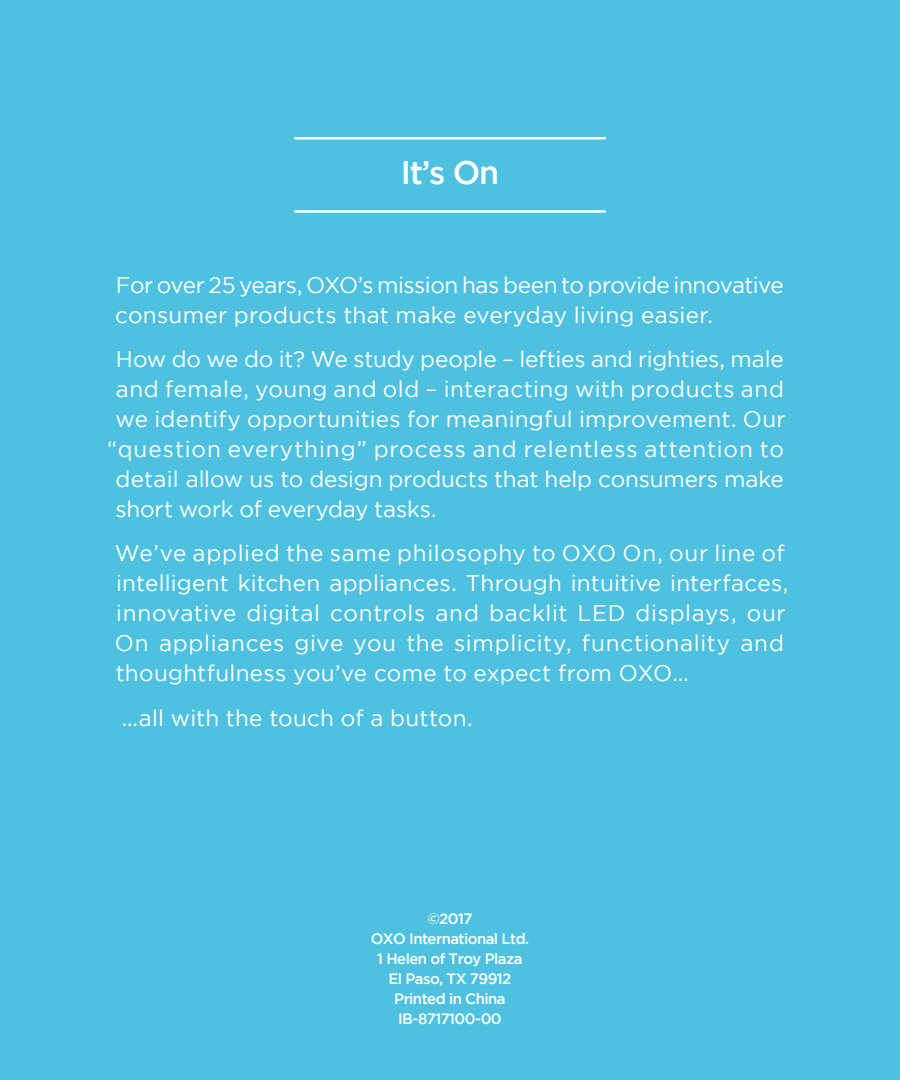
<style>
.page{position:relative;width:900px;height:1080px;background:#4ec1e0}
.page>*{position:absolute;margin:0;border:0;box-sizing:border-box;transform-origin:0 0}
.t1{font:500 32.5px "Gotham";color:#fff}
.t2{font:22.5px/30px "Gotham";letter-spacing:.015em;color:#fff}
.t3{font:22.5px "Gotham";letter-spacing:-.005em;color:#fff}
.t4{font:22.5px/30px "Gotham";letter-spacing:-.015em;color:#fff}
.t5{font:22.5px "Gotham";letter-spacing:.045em;color:#fff}
.t6{font:22.5px "Gotham";letter-spacing:-.01em;color:#fff}
.t7{font:500 15px/20px "Gotham";letter-spacing:-.04em;color:#fff;text-align:center}
</style>
<div class="page">
<hr style="left:295px;top:210px;width:310px;height:3px;background:#fff">
<hr style="left:295px;top:137px;width:310px;height:2px;background:#fff">
<h1 class="t1" style="left:401px;top:154px;width:100px">It’s On</h1>
<p class="t4" style="left:115px;top:269px;width:670px">For over 25 years, OXO’s mission has been to provide innovative consumer products that make everyday living easier.</p>
<p class="t3" style="left:116px;top:347px;width:669px">How do we do it? We study people – lefties and righties, male</p>
<p class="t2" style="left:116px;top:374px;width:670px">and female, young and old – interacting with products and</p>
<p class="t2" style="left:116px;top:404px;width:672px">we identify opportunities for meaningful improvement. Our</p>
<p class="t5" style="left:107px;top:437px;width:678px">“question everything” process and relentless attention to</p>
<p class="t3" style="left:116px;top:467px;width:670px">detail allow us to design products that help consumers make</p>
<p class="t6" style="left:115px;top:497px;width:323px">short work of everyday tasks.</p>
<p class="t2" style="left:115px;top:538px;width:675px">We’ve applied the same philosophy to OXO On, our line of intelligent kitchen appliances. Through intuitive interfaces, innovative digital controls and backlit LED displays, our On appliances give you the simplicity, functionality and thoughtfulness you’ve come to expect from OXO…</p>
<p class="t2" style="left:122px;top:703px;width:352px">…all with the touch of a button.</p>
<p class="t7" style="left:371px;top:908px;width:160px">©2017<br>OXO International Ltd.<br>1 Helen of Troy Plaza<br>El Paso, TX 79912<br>Printed in China<br>IB-8717100-00</p>
</div>
